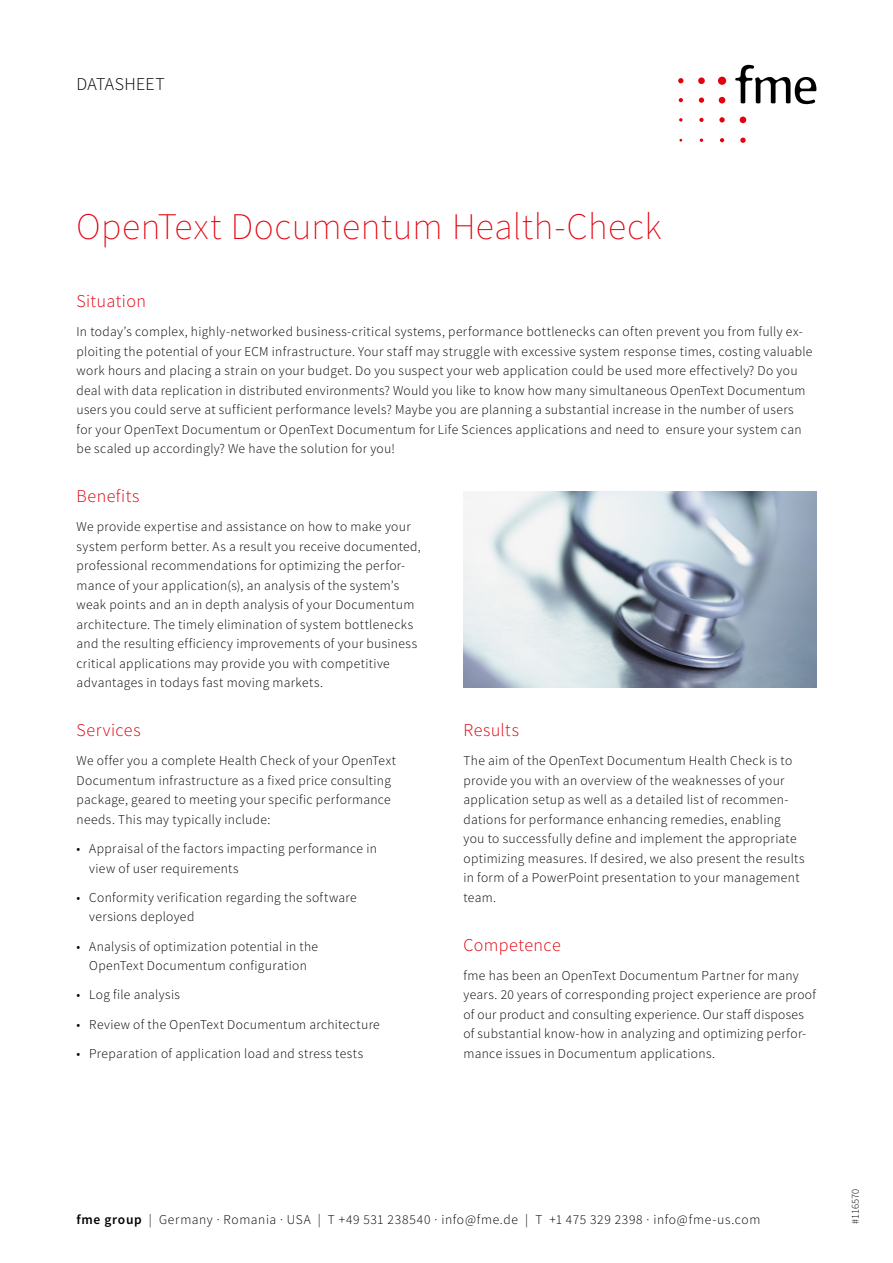
<style>
.page{position:relative;width:893px;height:1263px;background:#fff}
.page>*{position:absolute;margin:0;border:0;box-sizing:border-box;transform-origin:0 0}
.t1{font:200 37.5px "Source Sans Pro";letter-spacing:.01em;color:#e3000f}
.t2{font:300 18px "Source Sans Pro";letter-spacing:.025em;color:#e3000f}
.t3{font:300 18px "Source Sans Pro";letter-spacing:.015em;color:#000}
.t4{font:300 13.5px/19.5px "Source Sans Pro";letter-spacing:.025em;color:#000}
.t5{font:300 13.5px "Source Sans Pro";letter-spacing:.045em;color:#000}
.t6{font:300 10.5px "Source Sans Pro";color:#000}
.s1{font-weight:600}
</style>
<div class="page">
<svg style="left:735px;top:65px;width:81px;height:39px"></svg>
<div style="left:718px;top:77px;width:8px;height:8px;background:#e3000f;border-radius:50%"></div>
<div style="left:698px;top:77px;width:7px;height:7px;background:#e3000f;border-radius:50%"></div>
<svg style="left:719px;top:97px;width:6px;height:6px"></svg>
<svg style="left:740px;top:117px;width:6px;height:6px"></svg>
<svg style="left:678px;top:78px;width:5px;height:5px"></svg>
<svg style="left:699px;top:98px;width:5px;height:5px"></svg>
<svg style="left:719px;top:117px;width:6px;height:5px"></svg>
<svg style="left:740px;top:138px;width:6px;height:5px"></svg>
<svg style="left:679px;top:98px;width:4px;height:4px"></svg>
<svg style="left:699px;top:118px;width:5px;height:4px"></svg>
<svg style="left:720px;top:138px;width:4px;height:4px"></svg>
<svg style="left:700px;top:138px;width:3px;height:4px"></svg>
<svg style="left:679px;top:118px;width:3px;height:4px"></svg>
<img style="left:463px;top:492px;width:353px;height:195px">
<h2 class="t3" style="left:77px;top:73px;width:90px">DATASHEET</h2>
<h1 class="t1" style="left:77px;top:204px;width:586px">OpenText Documentum Health-Check</h1>
<h2 class="t2" style="left:77px;top:290px;width:71px">Situation</h2>
<p class="t4" style="left:77px;top:322px;width:737px">In today’s complex, highly-networked business-critical systems, performance bottlenecks can often prevent you from fully ex&shy;ploiting the potential of your ECM infrastructure. Your staff may struggle with excessive system response times, costing valuable work hours and placing a strain on your budget. Do you suspect your web application could be used more effectively? Do you deal with data replication in distributed environments? Would you like to know how many simultaneous OpenText Documentum users you could serve at sufficient performance levels? Maybe you are planning a substantial increase in the number of users for your OpenText Documentum or OpenText Documentum for Life Sciences applications and need to ensure your system can be scaled up accordingly? We have the solution for you!</p>
<h2 class="t2" style="left:77px;top:485px;width:65px">Benefits</h2>
<p class="t4" style="left:77px;top:517px;width:346px">We provide expertise and assistance on how to make your system perform better. As a result you receive documented, professional recommendations for optimizing the perfor&shy;mance of your application(s), an analysis of the system’s weak points and an in depth analysis of your Documentum architecture. The timely elimination of system bottlenecks and the resulting efficiency improvements of your business critical applications may provide you with competitive advantages in todays fast moving markets.</p>
<h2 class="t2" style="left:77px;top:719px;width:66px">Services</h2>
<p class="t4" style="left:77px;top:751px;width:321px">We offer you a complete Health Check of your OpenText Documentum infrastructure as a fixed price consulting package, geared to meeting your specific performance needs. This may typically include:</p>
<p class="t4" style="left:89px;top:839px;width:289px;text-indent:-13px">• Appraisal of the factors impacting performance in view of user requirements</p>
<p class="t4" style="left:89px;top:888px;width:269px;text-indent:-13px">• Conformity verification regarding the software versions deployed</p>
<p class="t4" style="left:77px;top:936px;width:243px;text-align:center">• Analysis of optimization potential in the<br>OpenText Documentum configuration</p>
<p class="t4" style="left:77px;top:985px;width:105px">• Log file analysis</p>
<p class="t4" style="left:77px;top:1014px;width:305px">• Review of the OpenText Documentum architecture</p>
<p class="t4" style="left:77px;top:1044px;width:288px">• Preparation of application load and stress tests</p>
<h2 class="t2" style="left:463px;top:719px;width:57px">Results</h2>
<p class="t4" style="left:463px;top:751px;width:343px">The aim of the OpenText Documentum Health Check is to provide you with an overview of the weaknesses of your application setup as well as a detailed list of recommen&shy;dations for performance enhancing remedies, enabling you to successfully define and implement the appropriate optimizing measures. If desired, we also present the results in form of a PowerPoint presentation to your management team.</p>
<h2 class="t2" style="left:463px;top:934px;width:99px">Competence</h2>
<p class="t4" style="left:463px;top:966px;width:354px">fme has been an OpenText Documentum Partner for many years. 20 years of corresponding project experience are proof of our product and consulting experience. Our staff disposes of substantial know-how in analyzing and optimizing perfor&shy;mance issues in Documentum applications.</p>
<p class="t5" style="left:77px;top:1211px;width:685px"><span class="s1">fme group</span> | Germany · Romania · USA | T +49 531 238540 · info@fme.de | T +1 475 329 2398 · info@fme-us.com</p>
<p class="t6" style="left:849px;top:1224px;width:37px;rotate:-90deg">#116570</p>
</div>
